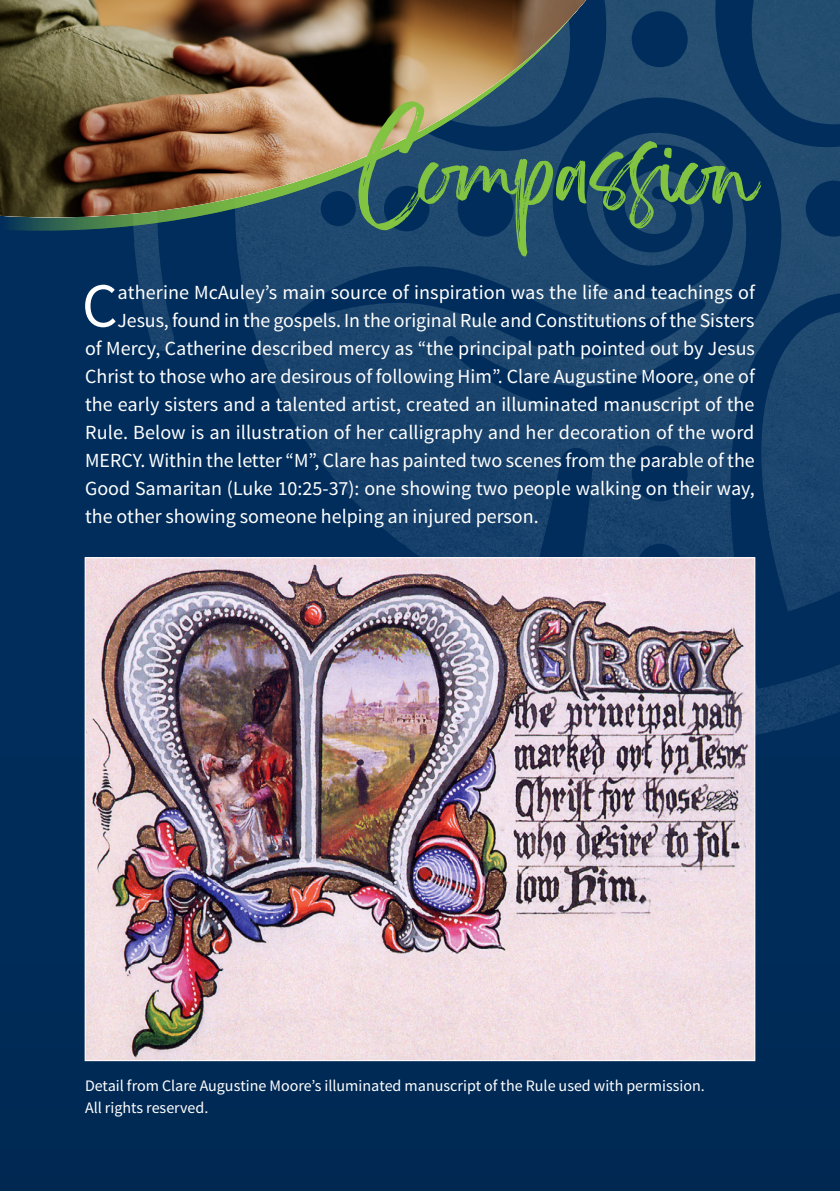
<style>
.page{position:relative;width:840px;height:1191px;background:#fff}
.page>*{position:absolute;margin:0;border:0;box-sizing:border-box;transform-origin:0 0}
.t1{font:80px "Brightwall";color:#82c341}
.t2{font:62.6px "Source Sans Pro";color:#fff}
.t3{font:20px "Source Sans Pro";color:#fff}
.t4{font:16px/21.4px "Source Sans Pro";color:#fff}
</style>
<div class="page">
<div style="left:0;top:0;width:839px;height:1191px;background:#002d5b"></div>
<div style="left:0;top:665px;width:839px;height:526px;background:#002a55"></div>
<img style="left:133px;top:0;width:706px;height:744px">
<svg style="left:13px;top:217px;width:605px;height:14px"></svg>
<svg style="left:585px;top:0;width:37px;height:217px"></svg>
<img style="left:0;top:0;width:585px;height:217px">
<img style="left:87px;top:559px;width:666px;height:500px">
<h1 class="t1" style="left:357px;top:143px;width:406px">Compassion</h1>
<h2 class="t2" style="left:82px;top:267px;width:37px">C</h2>
<p class="t3" style="left:117px;top:279px;width:638px">atherine McAuley’s main source of inspiration was the life and teachings of</p>
<p class="t3" style="left:117px;top:307px;width:638px">Jesus, found in the gospels. In the original Rule and Constitutions of the Sisters</p>
<p class="t3" style="left:85px;top:335px;width:671px">of Mercy, Catherine described mercy as “the principal path pointed out by Jesus</p>
<p class="t3" style="left:85px;top:363px;width:670px">Christ to those who are desirous of following Him”. Clare Augustine Moore, one of</p>
<p class="t3" style="left:85px;top:391px;width:670px">the early sisters and a talented artist, created an illuminated manuscript of the</p>
<p class="t3" style="left:85px;top:419px;width:670px">Rule. Below is an illustration of her calligraphy and her decoration of the word</p>
<p class="t3" style="left:85px;top:447px;width:670px">MERCY. Within the letter “M”, Clare has painted two scenes from the parable of the</p>
<p class="t3" style="left:85px;top:475px;width:671px">Good Samaritan (Luke 10:25-37): one showing two people walking on their way,</p>
<p class="t3" style="left:85px;top:503px;width:455px">the other showing someone helping an injured person.</p>
<p class="t4" style="left:85px;top:1075px;width:620px">Detail from Clare Augustine Moore’s illuminated manuscript of the Rule used with permission.<br>All rights reserved.</p>
</div>
